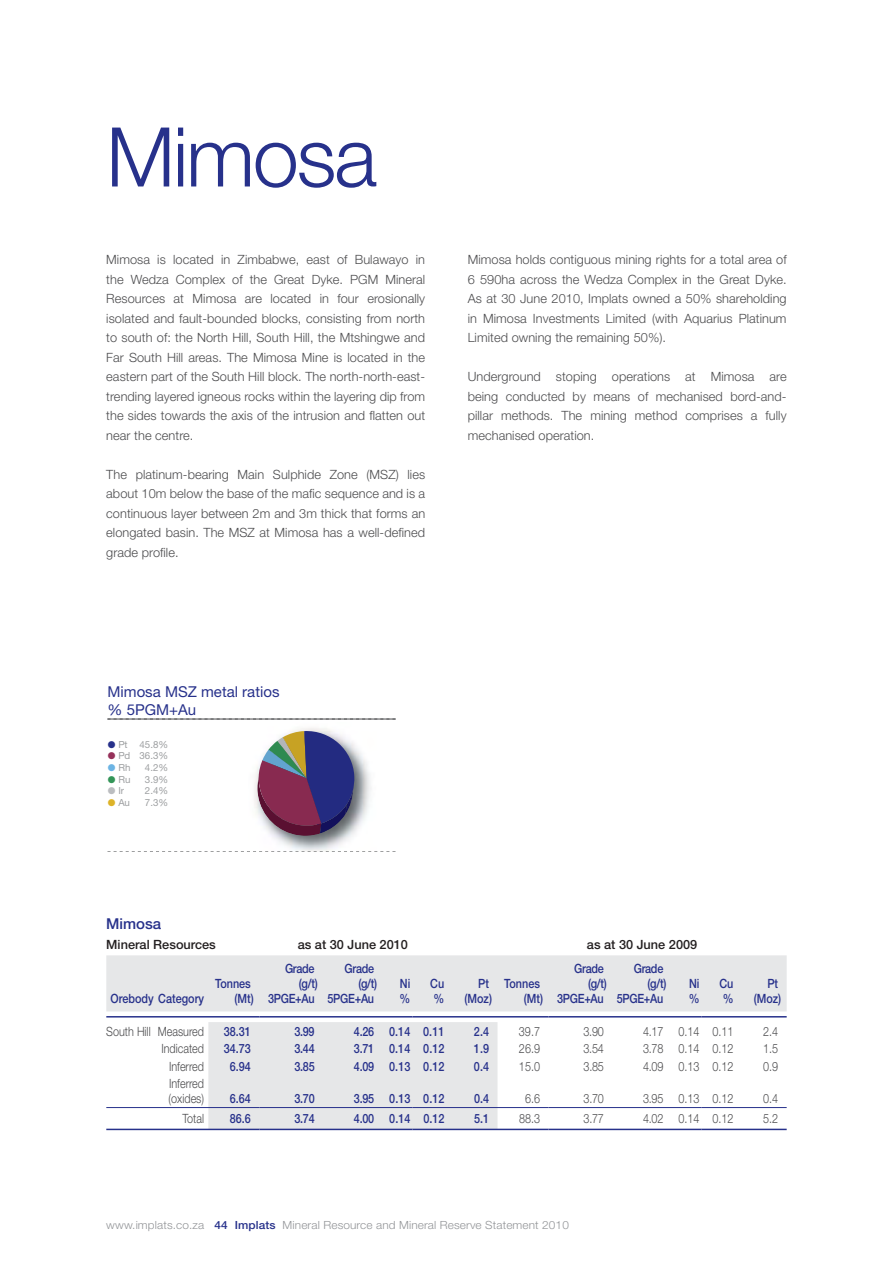
<style>
.page{position:relative;width:893px;height:1263px;background:#fff}
.page>*{position:absolute;margin:0;border:0;box-sizing:border-box;transform-origin:0 0}
.t1{font:300 82.5px "Helvetica Neue LT Std";letter-spacing:-.025em;color:#27318b}
.t2{font:15px/18px "Helvetica Neue LT Std";color:#27318b}
.t3{font:500 15px "Helvetica Neue LT Std";color:#27318b}
.t4{font:300 12.75px/19.5px "Helvetica Neue LT Std";letter-spacing:.005em;color:#4c4c4e;text-align:justify}
.t5{font:500 12.75px/15px "Helvetica Neue LT Std";color:#27318b;text-align:right;scale:.85 1}
.t6{font:300 12.75px/15px "Helvetica Neue LT Std";letter-spacing:.005em;color:#4c4c4e;scale:.85 1}
.t7{font:500 12.75px/15px "Helvetica Neue LT Std";letter-spacing:-.025em;color:#27318b;text-align:right;scale:.85 1}
.t8{font:500 12.75px "Helvetica Neue LT Std";color:#231f20}
.t9{font:300 11.25px "Helvetica Neue LT Std";letter-spacing:.01em;color:#939598;scale:1.05 1}
.t10{font:9.75px/11.7px "Helvetica Neue LT Std";color:#9d9fa1;text-align:justify}
.s1{font-weight:500;color:#27318b}
</style>
<div class="page">
<svg style="left:107px;top:719px;width:289px;height:1px"></svg>
<svg style="left:107px;top:851px;width:288px;height:1px"></svg>
<img style="left:248px;top:728px;width:128px;height:124px">
<svg style="left:257px;top:731px;width:97px;height:105px;background:#70597c"></svg>
<svg style="left:106px;top:955px;width:681px;height:174px;fill:#e6e7e8"></svg>
<hr style="left:106px;top:1016px;width:153px;height:1px;background:#27318b">
<hr style="left:259px;top:1016px;width:153px;height:1px;background:#27318b">
<hr style="left:412px;top:1016px;width:137px;height:1px;background:#27318b">
<hr style="left:549px;top:1016px;width:153px;height:1px;background:#27318b">
<hr style="left:702px;top:1016px;width:85px;height:1px;background:#27318b">
<hr style="left:106px;top:1107px;width:153px;height:1px;background:#27318b">
<hr style="left:259px;top:1107px;width:153px;height:1px;background:#27318b">
<hr style="left:412px;top:1107px;width:137px;height:1px;background:#27318b">
<hr style="left:549px;top:1107px;width:153px;height:1px;background:#27318b">
<hr style="left:702px;top:1107px;width:85px;height:1px;background:#27318b">
<hr style="left:106px;top:1129px;width:153px;height:1px;background:#27318b">
<hr style="left:259px;top:1129px;width:153px;height:1px;background:#27318b">
<hr style="left:412px;top:1129px;width:137px;height:1px;background:#27318b">
<hr style="left:549px;top:1129px;width:153px;height:1px;background:#27318b">
<hr style="left:702px;top:1129px;width:85px;height:1px;background:#27318b">
<h1 class="t1" style="left:106px;top:128px;width:272px">Mimosa</h1>
<p class="t4" style="left:106px;top:252px;width:320px">Mimosa is located in Zimbabwe, east of Bulawayo in the Wedza Complex of the Great Dyke. PGM Mineral Resources at Mimosa are located in four erosionally isolated and fault-bounded blocks, consisting from north to south of: the North Hill, South Hill, the Mtshingwe and Far South Hill areas. The Mimosa Mine is located in the eastern part of the South Hill block. The north-north-east&shy;trending layered igneous rocks within the layering dip from the sides towards the axis of the intrusion and flatten out near the centre.</p>
<p class="t4" style="left:106px;top:466px;width:320px">The platinum-bearing Main Sulphide Zone (MSZ) lies about 10m below the base of the mafic sequence and is a continuous layer between 2m and 3m thick that forms an elongated basin. The MSZ at Mimosa has a well-defined grade profile.</p>
<p class="t4" style="left:468px;top:251px;width:320px">Mimosa holds contiguous mining rights for a total area of 6 590ha across the Wedza Complex in the Great Dyke.<br>As at 30 June 2010, Implats owned a 50% shareholding in Mimosa Investments Limited (with Aquarius Platinum Limited owning the remaining 50%).</p>
<p class="t4" style="left:468px;top:368px;width:320px">Underground stoping operations at Mimosa are being conducted by means of mechanised bord-and&shy;pillar methods. The mining method comprises a fully mechanised operation.</p>
<p class="t2" style="left:107px;top:684px;width:173px">Mimosa MSZ metal ratios % 5PGM+Au</p>
<p class="t10" style="left:118px;top:739px;width:51px">Pt 45.8% Pd 36.3% Rh</p>
<p class="t10" style="left:145px;top:763px;width:25px">4.2%</p>
<p class="t10" style="left:118px;top:774px;width:14px">Ru</p>
<p class="t10" style="left:145px;top:774px;width:25px">3.9%</p>
<p class="t10" style="left:118px;top:786px;width:7px">Ir</p>
<p class="t10" style="left:145px;top:786px;width:25px">2.4%</p>
<p class="t10" style="left:118px;top:798px;width:13px">Au</p>
<p class="t10" style="left:145px;top:798px;width:25px">7.3%</p>
<p class="t3" style="left:106px;top:918px;width:57px">Mimosa</p>
<p class="t8" style="left:106px;top:940px;width:111px">Mineral Resources</p>
<p class="t8" style="left:298px;top:940px;width:112px">as at 30 June 2010</p>
<p class="t8" style="left:587px;top:940px;width:112px">as at 30 June 2009</p>
<p class="t5" style="left:111px;top:992px;width:112px">Orebody Category</p>
<p class="t5" style="left:215px;top:977px;width:47px">Tonnes (Mt)</p>
<p class="t7" style="left:268px;top:962px;width:60px">Grade (g/t)<br>3PGE+Au</p>
<p class="t7" style="left:328px;top:962px;width:60px">Grade (g/t)<br>5PGE+Au</p>
<p class="t5" style="left:399px;top:977px;width:14px;text-align:left">Ni %</p>
<p class="t5" style="left:430px;top:977px;width:18px;text-align:left">Cu %</p>
<p class="t5" style="left:464px;top:977px;width:34px">Pt (Moz)</p>
<p class="t5" style="left:504px;top:977px;width:47px">Tonnes (Mt)</p>
<p class="t7" style="left:557px;top:962px;width:60px">Grade (g/t)<br>3PGE+Au</p>
<p class="t7" style="left:617px;top:962px;width:60px">Grade (g/t)<br>5PGE+Au</p>
<p class="t5" style="left:689px;top:977px;width:14px;text-align:left">Ni %</p>
<p class="t5" style="left:719px;top:977px;width:18px;text-align:left">Cu %</p>
<p class="t5" style="left:754px;top:977px;width:34px">Pt (Moz)</p>
<p class="t6" style="left:106px;top:1025px;width:117px">South Hill Measured</p>
<p class="t5" style="left:224px;top:1025px;width:33px">38.31</p>
<p class="t5" style="left:294px;top:1025px;width:25px">3.99</p>
<p class="t5" style="left:354px;top:1025px;width:108px">4.26 0.14 0.11</p>
<p class="t5" style="left:474px;top:1025px;width:19px">2.4</p>
<p class="t6" style="left:519px;top:1025px;width:26px">39.7</p>
<p class="t6" style="left:584px;top:1025px;width:25px">3.90</p>
<p class="t6" style="left:643px;top:1025px;width:108px">4.17 0.14 0.11</p>
<p class="t6" style="left:763px;top:1025px;width:19px">2.4</p>
<p class="t6" style="left:161px;top:1043px;width:52px">Indicated</p>
<p class="t5" style="left:224px;top:1043px;width:33px">34.73</p>
<p class="t5" style="left:294px;top:1043px;width:25px">3.44</p>
<p class="t5" style="left:354px;top:1043px;width:108px">3.71 0.14 0.12</p>
<p class="t5" style="left:474px;top:1043px;width:19px">1.9</p>
<p class="t6" style="left:519px;top:1043px;width:26px">26.9</p>
<p class="t6" style="left:584px;top:1043px;width:25px">3.54</p>
<p class="t6" style="left:643px;top:1043px;width:108px">3.78 0.14 0.12</p>
<p class="t6" style="left:763px;top:1043px;width:19px">1.5</p>
<p class="t6" style="left:169px;top:1060px;width:43px">Inferred</p>
<p class="t5" style="left:230px;top:1060px;width:26px">6.94</p>
<p class="t5" style="left:294px;top:1060px;width:25px">3.85</p>
<p class="t5" style="left:354px;top:1060px;width:108px">4.09 0.13 0.12</p>
<p class="t5" style="left:474px;top:1060px;width:19px">0.4</p>
<p class="t6" style="left:519px;top:1060px;width:26px">15.0</p>
<p class="t6" style="left:584px;top:1060px;width:25px">3.85</p>
<p class="t6" style="left:643px;top:1060px;width:108px">4.09 0.13 0.12</p>
<p class="t6" style="left:763px;top:1060px;width:19px">0.9</p>
<p class="t6" style="left:169px;top:1078px;width:43px">Inferred (oxides)</p>
<p class="t5" style="left:230px;top:1093px;width:26px">6.64</p>
<p class="t5" style="left:294px;top:1093px;width:25px">3.70</p>
<p class="t5" style="left:354px;top:1093px;width:108px">3.95 0.13 0.12</p>
<p class="t5" style="left:474px;top:1093px;width:19px">0.4</p>
<p class="t6" style="left:525px;top:1093px;width:19px">6.6</p>
<p class="t6" style="left:584px;top:1093px;width:25px">3.70</p>
<p class="t6" style="left:643px;top:1093px;width:108px">3.95 0.13 0.12</p>
<p class="t6" style="left:763px;top:1093px;width:19px">0.4</p>
<p class="t6" style="left:182px;top:1112px;width:27px">Total</p>
<p class="t5" style="left:230px;top:1112px;width:26px">86.6</p>
<p class="t5" style="left:294px;top:1112px;width:25px">3.74</p>
<p class="t5" style="left:354px;top:1112px;width:108px">4.00 0.14 0.12</p>
<p class="t5" style="left:474px;top:1112px;width:19px">5.1</p>
<p class="t6" style="left:519px;top:1112px;width:26px">88.3</p>
<p class="t6" style="left:584px;top:1112px;width:25px">3.77</p>
<p class="t6" style="left:643px;top:1112px;width:108px">4.02 0.14 0.12</p>
<p class="t6" style="left:763px;top:1112px;width:19px">5.2</p>
<p class="t9" style="left:106px;top:1220px;width:442px">www.implats.co.za <span class="s1">44 Implats</span> Mineral Resource and Mineral Reserve Statement 2010</p>
</div>
